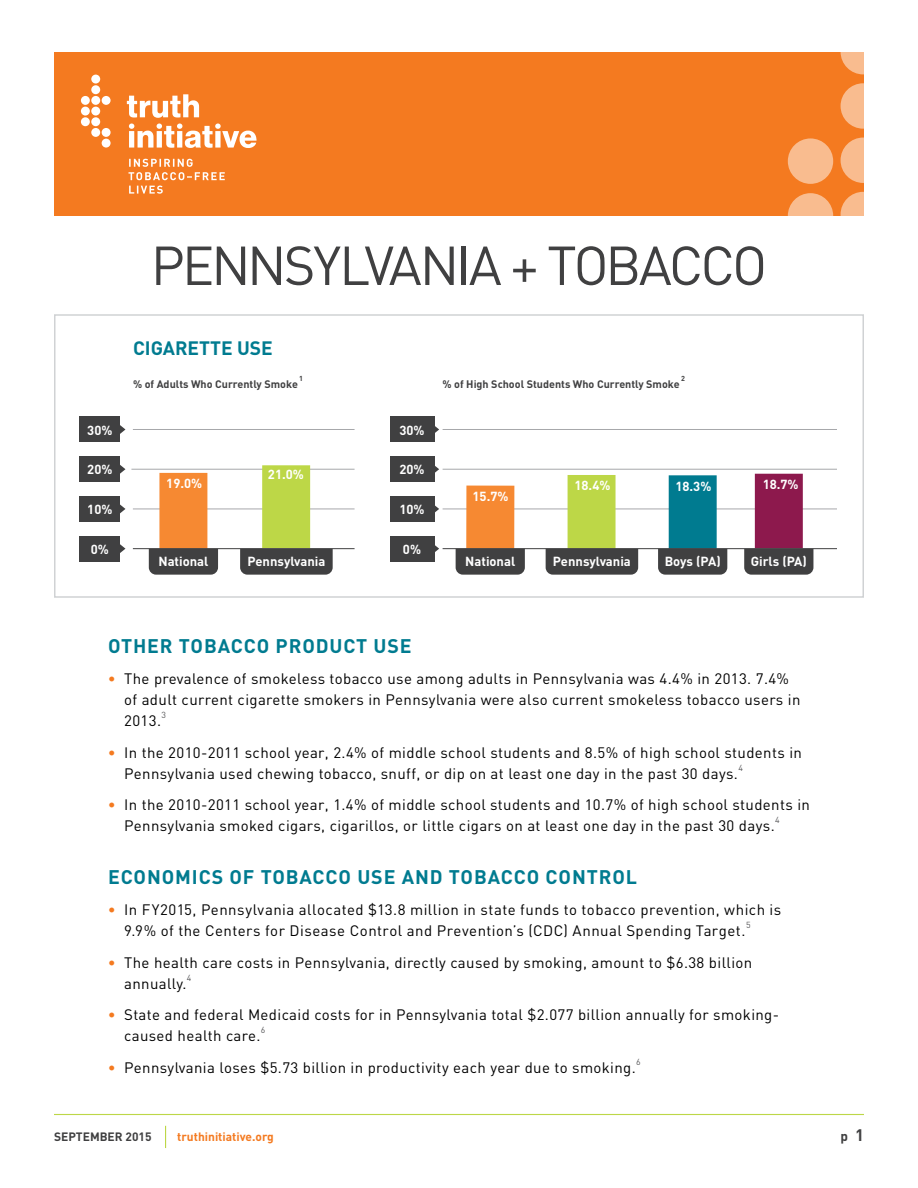
<style>
.page{position:relative;width:918px;height:1188px;background:#fff}
.page>*{position:absolute;margin:0;border:0;box-sizing:border-box;transform-origin:0 0}
._01_Title{font:54px "DIN";letter-spacing:-.05em;color:#404041}
._02_Header{font:700 19.5px "DIN";letter-spacing:.045em;color:#007b90}
.t1{font:700 19.2px "DIN Pro";color:#007b90}
.t2{font:15px/21px "DIN";letter-spacing:.025em;color:#000}
.t3{font:700 13.5px "DIN";color:#404041}
.t4{font:700 13.05px "DIN";color:#fff}
.t5{font:700 12px "DIN";color:#f47a20}
.t6{font:700 12px "DIN";color:#404041}
.t7{font:700 10.8px "DIN";color:#404041}
.t8{font:8.7px "DIN";color:#58585a}
.t9{font:700 7.2px "DIN";color:#404041}
.s1{font-weight:700;color:#f47a20}
.s2{font-size:16.5px}
</style>
<div class="page">
<hr style="left:54px;top:1114px;width:810px;height:1px;background:#bdd747">
<svg style="left:165px;top:1126px;width:1px;height:22px"></svg>
<div style="left:54px;top:52px;width:810px;height:164px;background:#f47a20"></div>
<svg style="left:788px;top:52px;width:76px;height:164px"></svg>
<svg style="left:81px;top:75px;width:176px;height:119px"></svg>
<hr style="left:443px;top:429px;width:394px;height:1px;background:#a7a8ab">
<hr style="left:443px;top:469px;width:394px;height:1px;background:#a7a8ab">
<hr style="left:443px;top:509px;width:394px;height:1px;background:#a7a8ab">
<div style="left:390px;top:417px;width:44px;height:25px;background:#404041"></div>
<svg style="left:434px;top:424px;width:5px;height:11px"></svg>
<div style="left:390px;top:456px;width:44px;height:26px;background:#404041"></div>
<svg style="left:434px;top:464px;width:5px;height:10px"></svg>
<div style="left:390px;top:496px;width:44px;height:26px;background:#404041"></div>
<svg style="left:434px;top:504px;width:5px;height:10px"></svg>
<div style="left:390px;top:536px;width:44px;height:26px;background:#404041"></div>
<svg style="left:434px;top:544px;width:5px;height:10px"></svg>
<div style="left:568px;top:475px;width:48px;height:74px;background:#bdd747"></div>
<div style="left:466px;top:486px;width:48px;height:63px;background:#f68932"></div>
<div style="left:669px;top:475px;width:48px;height:74px;background:#007b90"></div>
<div style="left:755px;top:474px;width:48px;height:74px;background:#8d194d"></div>
<div style="left:456px;top:549px;width:69px;height:26px;background:#404041"></div>
<div style="left:658px;top:549px;width:69px;height:26px;background:#404041"></div>
<div style="left:744px;top:549px;width:69px;height:26px;background:#404041"></div>
<div style="left:546px;top:549px;width:92px;height:26px;background:#404041"></div>
<hr style="left:443px;top:548px;width:394px;height:1px;background:#404041">
<hr style="left:133px;top:429px;width:222px;height:1px;background:#a7a8ab">
<hr style="left:131px;top:469px;width:224px;height:1px;background:#a7a8ab">
<hr style="left:133px;top:509px;width:222px;height:1px;background:#a7a8ab">
<div style="left:79px;top:417px;width:40px;height:25px;background:#404041"></div>
<svg style="left:119px;top:424px;width:6px;height:11px"></svg>
<div style="left:79px;top:456px;width:40px;height:26px;background:#404041"></div>
<svg style="left:119px;top:464px;width:6px;height:10px"></svg>
<div style="left:79px;top:496px;width:40px;height:26px;background:#404041"></div>
<svg style="left:119px;top:504px;width:6px;height:10px"></svg>
<div style="left:79px;top:536px;width:40px;height:26px;background:#404041"></div>
<svg style="left:119px;top:544px;width:6px;height:10px"></svg>
<div style="left:262px;top:465px;width:48px;height:83px;background:#bdd747"></div>
<div style="left:159px;top:473px;width:48px;height:76px;background:#f68932"></div>
<div style="left:149px;top:549px;width:69px;height:26px;background:#404041"></div>
<div style="left:240px;top:549px;width:93px;height:26px;background:#404041"></div>
<hr style="left:133px;top:548px;width:222px;height:1px;background:#404041">
<div style="left:54px;top:314px;width:810px;height:284px;border:2px solid #d0d2d4"></div>
<p class="_01_Title" style="left:151px;top:232px;width:618px">PENNSYLVANIA + TOBACCO</p>
<p class="t4" style="left:87px;top:421px;width:27px">30%</p>
<p class="t4" style="left:87px;top:461px;width:27px">20%</p>
<p class="t4" style="left:87px;top:501px;width:27px">10%</p>
<p class="t4" style="left:91px;top:540px;width:20px">0%</p>
<p class="t1" style="left:133px;top:335px;width:141px">CIGARETTE USE</p>
<p class="t9" style="left:299px;top:374px;width:5px">1</p>
<p class="t7" style="left:133px;top:377px;width:166px">% of Adults Who Currently Smoke</p>
<p class="t4" style="left:166px;top:475px;width:37px">19.0%</p>
<p class="t4" style="left:268px;top:466px;width:37px">21.0%</p>
<p class="t4" style="left:158px;top:553px;width:52px">National</p>
<p class="t4" style="left:247px;top:553px;width:79px">Pennsylvania</p>
<p class="t4" style="left:399px;top:421px;width:27px">30%</p>
<p class="t4" style="left:399px;top:461px;width:27px">20%</p>
<p class="t4" style="left:399px;top:501px;width:27px">10%</p>
<p class="t4" style="left:403px;top:540px;width:20px">0%</p>
<p class="t9" style="left:681px;top:374px;width:5px">2</p>
<p class="t7" style="left:443px;top:377px;width:239px">% of High School Students Who Currently Smoke</p>
<p class="t4" style="left:473px;top:488px;width:37px">15.7%</p>
<p class="t4" style="left:575px;top:477px;width:37px">18.4%</p>
<p class="t4" style="left:675px;top:477px;width:37px">18.3%</p>
<p class="t4" style="left:763px;top:475px;width:37px">18.7%</p>
<p class="t4" style="left:465px;top:553px;width:52px">National</p>
<p class="t4" style="left:553px;top:553px;width:79px">Pennsylvania</p>
<p class="t4" style="left:665px;top:553px;width:58px">Boys (PA)</p>
<p class="t4" style="left:751px;top:553px;width:58px">Girls (PA)</p>
<p class="_02_Header" style="left:108px;top:633px;width:305px">OTHER TOBACCO PRODUCT USE</p>
<p class="t2" style="left:124px;top:668px;width:678px;text-indent:-16px"><span class="s1">•</span> The prevalence of smokeless tobacco use among adults in Pennsylvania was 4.4% in 2013. 7.4% of adult current cigarette smokers in Pennsylvania were also current smokeless tobacco users in<br>2013.</p>
<p class="t8" style="left:161px;top:709px;width:6px">3</p>
<p class="t2" style="left:124px;top:741px;width:679px;text-indent:-16px"><span class="s1">•</span> In the 2010-2011 school year, 2.4% of middle school students and 8.5% of high school students in<br>Pennsylvania used chewing tobacco, snuff, or dip on at least one day in the past 30 days.</p>
<p class="t8" style="left:738px;top:762px;width:6px">4</p>
<p class="t2" style="left:124px;top:794px;width:687px;text-indent:-16px"><span class="s1">•</span> In the 2010-2011 school year, 1.4% of middle school students and 10.7% of high school students in<br>Pennsylvania smoked cigars, cigarillos, or little cigars on at least one day in the past 30 days.</p>
<p class="t8" style="left:775px;top:814px;width:6px">4</p>
<p class="_02_Header" style="left:108px;top:864px;width:531px">ECONOMICS OF TOBACCO USE AND TOBACCO CONTROL</p>
<p class="t2" style="left:124px;top:899px;width:659px;text-indent:-16px"><span class="s1">•</span> In FY2015, Pennsylvania allocated $13.8 million in state funds to tobacco prevention, which is<br>9.9% of the Centers for Disease Control and Prevention’s (CDC) Annual Spending Target.</p>
<p class="t8" style="left:746px;top:919px;width:6px">5</p>
<p class="t2" style="left:124px;top:951px;width:630px;text-indent:-16px"><span class="s1">•</span> The health care costs in Pennsylvania, directly caused by smoking, amount to $6.38 billion annually.</p>
<p class="t8" style="left:187px;top:972px;width:6px">4</p>
<p class="t2" style="left:124px;top:1004px;width:657px;text-indent:-16px"><span class="s1">•</span> State and federal Medicaid costs for in Pennsylvania total $2.077 billion annually for smoking&shy;caused health care.</p>
<p class="t8" style="left:261px;top:1024px;width:6px">6</p>
<p class="t2" style="left:108px;top:1056px;width:529px"><span class="s1">•</span> Pennsylvania loses $5.73 billion in productivity each year due to smoking.</p>
<p class="t8" style="left:636px;top:1056px;width:6px">6</p>
<p class="t6" style="left:54px;top:1129px;width:99px">SEPTEMBER 2015</p>
<p class="t5" style="left:177px;top:1129px;width:98px">truthinitiative.org</p>
<p class="t3" style="left:841px;top:1127px;width:25px">p <span class="s2">1</span></p>
</div>
